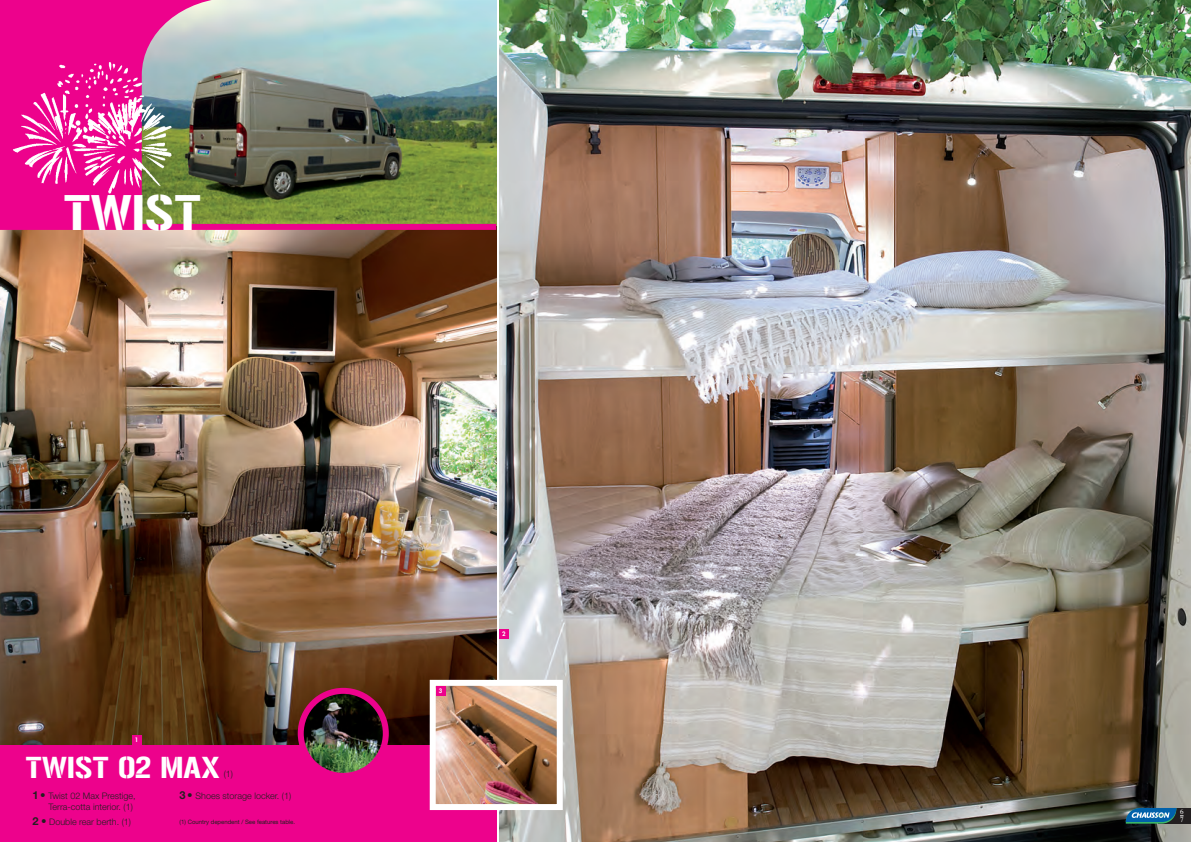
<style>
.page{position:relative;width:1191px;height:842px;background:#fff}
.page>*{position:absolute;margin:0;border:0;box-sizing:border-box;transform-origin:0 0}
.t1{font:49.5px "Gunplay";color:#fff}
.t2{font:30px "Gunplay";color:#fff}
.t3{font:300 9px/10.5px "Helvetica Neue LT Std";color:#231f20}
.t4{font:7px/8px "Times LT Std";color:#fff}
.t5{font:6px "Helvetica Neue LT Std";color:#231f20}
.t6{font:800 6px "Futura Std";color:#fff}
.s1{font-weight:700;font-size:11px}
</style>
<div class="page">
<div style="left:0;top:702px;width:496px;height:140px;background:#ed028c"></div>
<img style="left:234px;top:0;width:262px;height:224px">
<svg style="left:0;top:0;width:234px;height:224px;background:#af4f7d"></svg>
<img style="left:0;top:230px;width:496px;height:515px">
<img style="left:499px;top:0;width:692px;height:842px">
<div style="left:0;top:224px;width:496px;height:6px;background:#ed028c"></div>
<div style="left:1158px;top:808px;width:33px;height:16px;background:#231f20"></div>
<svg style="left:1125px;top:808px;width:58px;height:16px"></svg>
<img style="left:437px;top:687px;width:119px;height:116px">
<div style="left:430px;top:680px;width:133px;height:130px;border:6px solid #fff"></div>
<img style="left:303px;top:691px;width:83px;height:81px">
<div style="left:298px;top:688px;width:91px;height:91px;border:6px solid #ed028c;border-radius:50%"></div>
<img style="left:0;top:49px;width:175px;height:157px">
<div style="left:132px;top:735px;width:9px;height:10px;background:#ed028c"></div>
<div style="left:499px;top:629px;width:10px;height:10px;background:#ed028c"></div>
<div style="left:436px;top:686px;width:9px;height:9px;background:#ed028c"></div>
<h1 class="t1" style="left:64px;top:187px;width:139px">TWIST</h1>
<p class="t6" style="left:135px;top:737px;width:5px">1</p>
<h2 class="t2" style="left:26px;top:751px;width:196px">TWIST 02 MAX</h2>
<p class="t3" style="left:224px;top:769px;width:11px">(1)</p>
<p class="t3" style="left:49px;top:792px;width:89px;text-indent:-16px"><span class="s1">1 •</span> Twist 02 Max Prestige,<br>Terra-cotta interior. (1)</p>
<p class="t3" style="left:33px;top:817px;width:100px"><span class="s1">2 •</span> Double rear berth. (1)</p>
<p class="t3" style="left:180px;top:792px;width:113px"><span class="s1">3 •</span> Shoes storage locker. (1)</p>
<p class="t5" style="left:180px;top:820px;width:117px">(1) Country dependent / See features table.</p>
<p class="t6" style="left:439px;top:688px;width:5px">3</p>
<p class="t6" style="left:502px;top:631px;width:5px">2</p>
<p class="t4" style="left:1180px;top:808px;width:5px">6<br>7</p>
</div>
